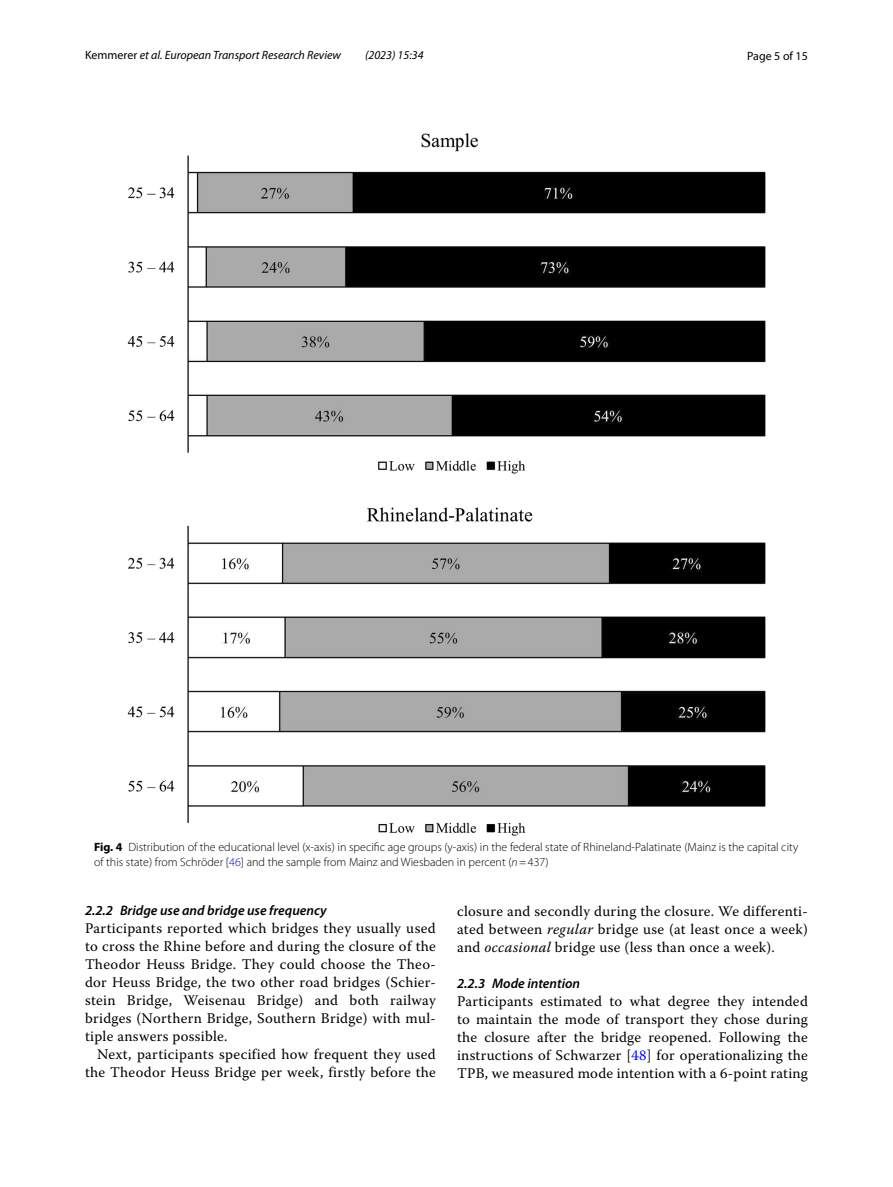
<style>
.page{position:relative;width:893px;height:1187px;background:#fff}
.page>*{position:absolute;margin:0;border:0;box-sizing:border-box;transform-origin:0 0}
.t1{font:14.7px/18px "Warnock Pro";letter-spacing:.02em;color:#000;text-align:justify}
.t2{font:italic 600 13.8px "Myriad Pro";color:#000}
.t3{font:300 12px/15px "Myriad Pro";color:#000}
.t4{font:italic 12px "Myriad Pro";color:#000}
.t5{font:12px "Myriad Pro";color:#000}
.s1{font-style:normal}
.s2{font-weight:700}
.s3{color:#00f}
.s4{font-style:italic}
</style>
<div class="page">
<img style="left:128px;top:133px;width:637px;height:703px">
<p class="t4" style="left:85px;top:48px;width:257px"><span class="s1">Kemmerer</span> et al. European Transport Research Review</p>
<p class="t4" style="left:365px;top:48px;width:60px">(2023) 15:34</p>
<p class="t5" style="left:747px;top:48px;width:62px">Page 5 of 15</p>
<p class="t3" style="left:94px;top:839px;width:706px"><span class="s2">Fig. 4</span> Distribution of the educational level (x-axis) in specific age groups (y-axis) in the federal state of Rhineland-Palatinate (Mainz is the capital city of this state) from Schröder [<span class="s3">46</span>] and the sample from Mainz and Wiesbaden in percent (<span class="s4">n</span>=437)</p>
<p class="t2" style="left:85px;top:901px;width:243px">2.2.2 Bridge use and bridge use frequency</p>
<p class="t1" style="left:85px;top:919px;width:352px">Participants reported which bridges they usually used to cross the Rhine before and during the closure of the Theodor Heuss Bridge. They could choose the Theo&shy;dor Heuss Bridge, the two other road bridges (Schier&shy;stein Bridge, Weisenau Bridge) and both railway bridges (Northern Bridge, Southern Bridge) with mul&shy;tiple answers possible.</p>
<p class="t1" style="left:85px;top:1045px;width:352px;text-align:right">Next, participants specified how frequent they used the Theodor Heuss Bridge per week, firstly before the</p>
<p class="t1" style="left:457px;top:901px;width:352px">closure and secondly during the closure. We differenti&shy;ated between <span class="s4">regular</span> bridge use (at least once a week) and <span class="s4">occasional</span> bridge use (less than once a week).</p>
<p class="t2" style="left:457px;top:974px;width:125px">2.2.3 Mode intention</p>
<p class="t1" style="left:457px;top:991px;width:352px">Participants estimated to what degree they intended to maintain the mode of transport they chose during the closure after the bridge reopened. Following the instructions of Schwarzer [<span class="s3">48</span>] for operationalizing the TPB, we measured mode intention with a 6-point rating</p>
</div>
